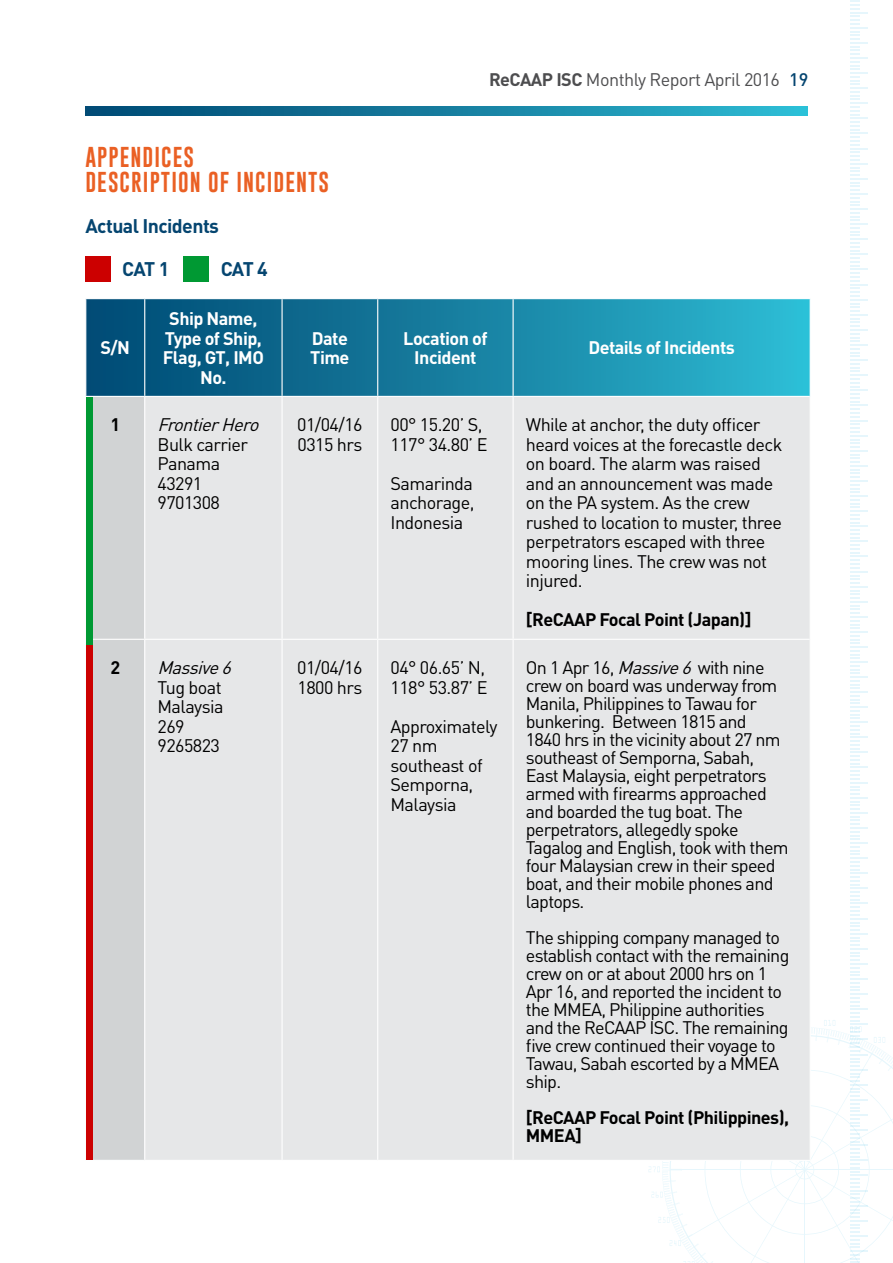
<style>
.page{position:relative;width:893px;height:1263px;background:#fff}
.page>*{position:absolute;margin:0;border:0;box-sizing:border-box;transform-origin:0 0}
.t1{font:21px/25.5px "Gobold";letter-spacing:.05em;color:#ea6024}
.t2{font:700 19.5px "DIN Pro";letter-spacing:-.03em;color:#054570}
.t3{font:18px/19.5px "DIN Pro";letter-spacing:-.04em;color:#000}
.t4{font:700 18px/19.5px "DIN Pro";letter-spacing:-.03em;color:#fff;text-align:center}
.t5{font:700 18px/18px "DIN Pro";letter-spacing:-.03em;color:#000}
.t6{font:18px "DIN Pro";letter-spacing:-.03em;color:#4d4d4f}
.t7{font:italic 18px "DIN Pro";color:#000}
.s1{font-weight:700}
.s2{font-weight:500;color:#054570}
.s3{font-style:italic}
</style>
<div class="page">
<svg style="left:648px;top:0;width:245px;height:1263px"></svg>
<svg style="left:85px;top:107px;width:723px;height:8px;background:#1680a1"></svg>
<svg style="left:86px;top:299px;width:724px;height:97px;background:#1781a2"></svg>
<div style="left:86px;top:397px;width:58px;height:763px;background:#d1d3d4"></div>
<div style="left:145px;top:397px;width:665px;height:763px;background:#e6e7e8"></div>
<hr style="left:85px;top:639px;width:60px;height:1px;background:#fff">
<hr style="left:144px;top:299px;width:1px;height:97px;background:#fff">
<hr style="left:513px;top:298px;width:298px;height:1px;background:#fff">
<hr style="left:281px;top:299px;width:2px;height:97px;background:#fff">
<hr style="left:377px;top:299px;width:1px;height:97px;background:#fff">
<hr style="left:513px;top:299px;width:1px;height:97px;background:#fff">
<hr style="left:810px;top:299px;width:1px;height:97px;background:#fff">
<hr style="left:281px;top:397px;width:2px;height:242px;background:#fff">
<hr style="left:377px;top:397px;width:1px;height:242px;background:#fff">
<hr style="left:513px;top:397px;width:1px;height:242px;background:#fff">
<hr style="left:810px;top:396px;width:1px;height:243px;background:#fff">
<hr style="left:281px;top:640px;width:2px;height:520px;background:#fff">
<hr style="left:377px;top:640px;width:1px;height:520px;background:#fff">
<hr style="left:513px;top:640px;width:1px;height:520px;background:#fff">
<hr style="left:810px;top:639px;width:1px;height:521px;background:#fff">
<hr style="left:513px;top:396px;width:297px;height:1px;background:#fff">
<hr style="left:145px;top:639px;width:137px;height:1px;background:#fff">
<hr style="left:282px;top:639px;width:96px;height:1px;background:#fff">
<hr style="left:378px;top:639px;width:135px;height:1px;background:#fff">
<hr style="left:513px;top:639px;width:297px;height:1px;background:#fff">
<hr style="left:513px;top:1160px;width:298px;height:1px;background:#fff">
<div style="left:86px;top:397px;width:6px;height:247px;background:#093"></div>
<div style="left:86px;top:645px;width:6px;height:515px;background:#c00"></div>
<div style="left:184px;top:256px;width:25px;height:25px;background:#093"></div>
<div style="left:85px;top:256px;width:26px;height:25px;background:#c00"></div>
<p class="t1" style="left:85px;top:144px;width:245px">APPENDICES<br>DESCRIPTION OF INCIDENTS</p>
<p class="t2" style="left:85px;top:213px;width:135px">Actual Incidents</p>
<p class="t2" style="left:122px;top:256px;width:49px">CAT 1</p>
<p class="t2" style="left:221px;top:256px;width:49px">CAT 4</p>
<p class="t6" style="left:489px;top:67px;width:321px"><span class="s1">ReCAAP ISC</span> Monthly Report April 2016 <span class="s2">19</span></p>
<p class="t4" style="left:100px;top:337px;width:31px">S/N</p>
<p class="t4" style="left:163px;top:308px;width:103px">Ship Name,<br>Type of Ship,<br>Flag, GT, IMO<br>No.</p>
<p class="t5" style="left:110px;top:415px;width:11px">1</p>
<p class="t7" style="left:158px;top:413px;width:108px">FrontierHero</p>
<p class="t3" style="left:158px;top:434px;width:92px">Bulk carrier<br>Panama<br>43291<br>9701308</p>
<p class="t5" style="left:110px;top:658px;width:11px">2</p>
<p class="t7" style="left:158px;top:655px;width:81px">Massive6</p>
<p class="t3" style="left:158px;top:677px;width:68px">Tug boat<br>Malaysia<br>269<br>9265823</p>
<p class="t4" style="left:310px;top:328px;width:41px;text-align:left">Date<br>Time</p>
<p class="t4" style="left:403px;top:328px;width:86px">Location of<br>Incident</p>
<p class="t4" style="left:588px;top:337px;width:148px">Details of Incidents</p>
<p class="t3" style="left:297px;top:414px;width:67px">01/04/16<br>0315 hrs</p>
<p class="t3" style="left:390px;top:414px;width:98px">00° 15.20’ S,<br>117° 34.80’ E</p>
<p class="t3" style="left:390px;top:473px;width:86px;text-align:justify">Samarinda anchorage, Indonesia</p>
<p class="t3" style="left:297px;top:657px;width:67px">01/04/16<br>1800 hrs</p>
<p class="t3" style="left:390px;top:657px;width:98px">04° 06.65’ N,<br>118° 53.87’ E</p>
<p class="t3" style="left:390px;top:716px;width:109px">Approximately<br>27 nm southeast of<br>Semporna,<br>Malaysia</p>
<p class="t3" style="left:526px;top:414px;width:258px">While at anchor, the duty officer heard voices at the forecastle deck on board. The alarm was raised and an announcement was made on the PA system. As the crew rushed to location to muster, three perpetrators escaped with three mooring lines. The crew was not injured.</p>
<p class="t5" style="left:526px;top:610px;width:227px">[ReCAAP Focal Point (Japan)]</p>
<p class="t3" style="left:526px;top:658px;width:264px;line-height:18px">On 1 Apr 16, <span class="s3">Massive6</span>with nine crew on board was underway from<br>Manila, Philippines to Tawau for bunkering. Between 1815 and<br>1840 hrs in the vicinity about 27 nm southeast of Semporna, Sabah,<br>East Malaysia, eight perpetrators armed with firearms approached and boarded the tug boat. The perpetrators, allegedly spoke<br>Tagalog and English, took with them four Malaysian crew in their speed boat, and their mobile phones and laptops.</p>
<p class="t3" style="left:526px;top:928px;width:265px;line-height:18px">The shipping company managed to establish contact with the remaining crew on or at about 2000 hrs on 1<br>Apr 16, and reported the incident to the MMEA, Philippine authorities and the ReCAAP ISC. The remaining five crew continued their voyage to<br>Tawau, Sabah escorted by a MMEA ship.</p>
<p class="t5" style="left:526px;top:1108px;width:265px">[ReCAAP Focal Point (Philippines),<br>MMEA]</p>
</div>
